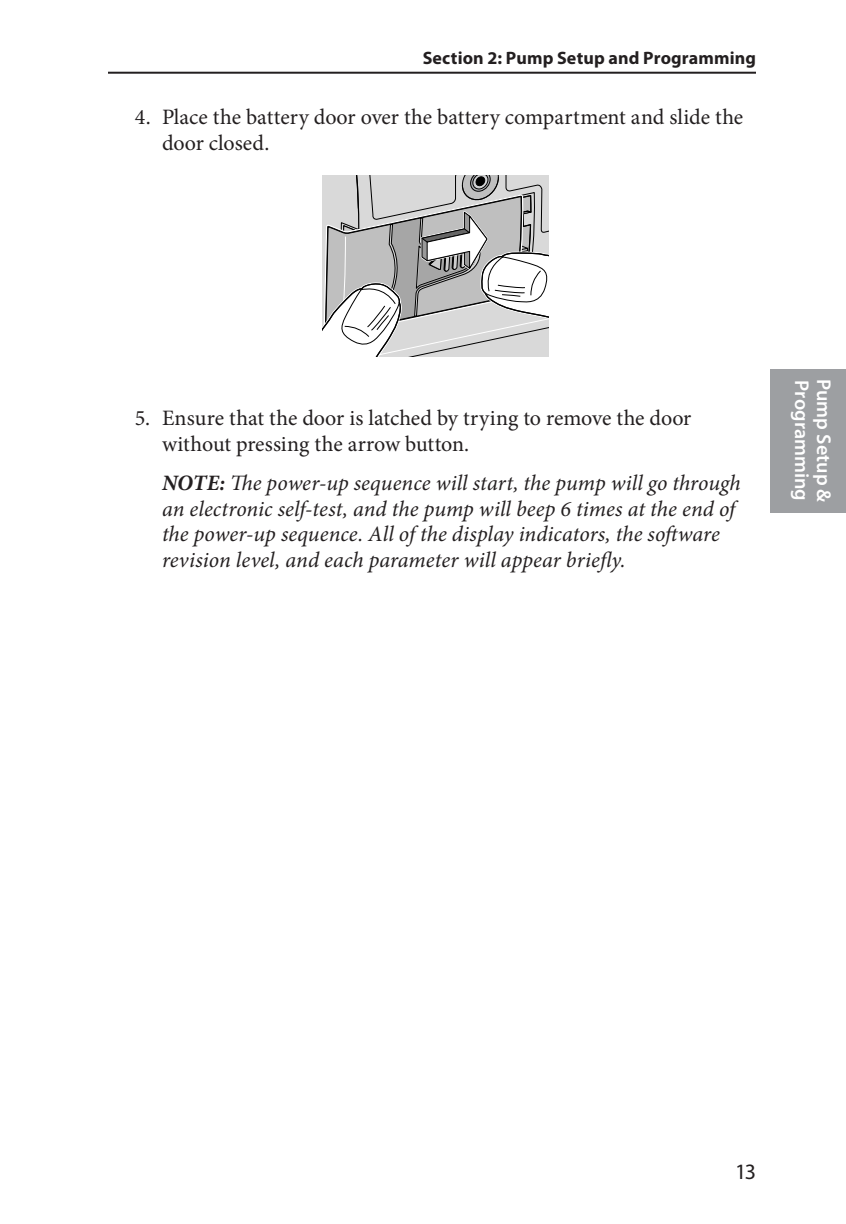
<style>
.page{position:relative;width:846px;height:1224px;background:#fff}
.page>*{position:absolute;margin:0;border:0;box-sizing:border-box;transform-origin:0 0}
.Note_Indent{font:italic 22px/25.4px "Minion Pro";color:#231f20}
.List_number{font:22px/26px "Minion Pro";letter-spacing:-.005em;color:#231f20}
.t1{font:22px "Myriad Pro";color:#231f20}
.t2{font:600 20px "Myriad Pro";color:#fff}
.t3{font:700 18px "Myriad Pro";letter-spacing:.01em;color:#231f20}
.s1{font-weight:700}
</style>
<div class="page">
<hr style="left:108px;top:72px;width:648px;height:2px;background:#231f20">
<div style="left:770px;top:369px;width:76px;height:144px;background:#9d9fa2"></div>
<svg style="left:322px;top:176px;width:227px;height:181px"></svg>
<p class="t3" style="left:423px;top:46px;width:335px">Section 2: Pump Setup and Programming</p>
<p class="List_number" style="left:162px;top:104px;width:583px;text-indent:-27px">4. Place the battery door over the battery compartment and slide the door closed.</p>
<p class="List_number" style="left:162px;top:405px;width:531px;text-indent:-27px">5. Ensure that the door is latched by trying to remove the door without pressing the arrow button.</p>
<p class="Note_Indent" style="left:162px;top:471px;width:580px"><span class="s1">NOTE:</span> The power-up sequence will start, the pump will go through an electronic self-test, and the pump will beep 6 times at the end of the power-up sequence. All of the display indicators, the software revision level, and each parameter will appear briefly.</p>
<p class="t2" style="left:814px;top:380px;width:122px;rotate:90deg">Programming</p>
<p class="t2" style="left:836px;top:379px;width:125px;rotate:90deg">Pump Setup &amp;</p>
<p class="t1" style="left:735px;top:1158px;width:22px">13</p>
</div>
